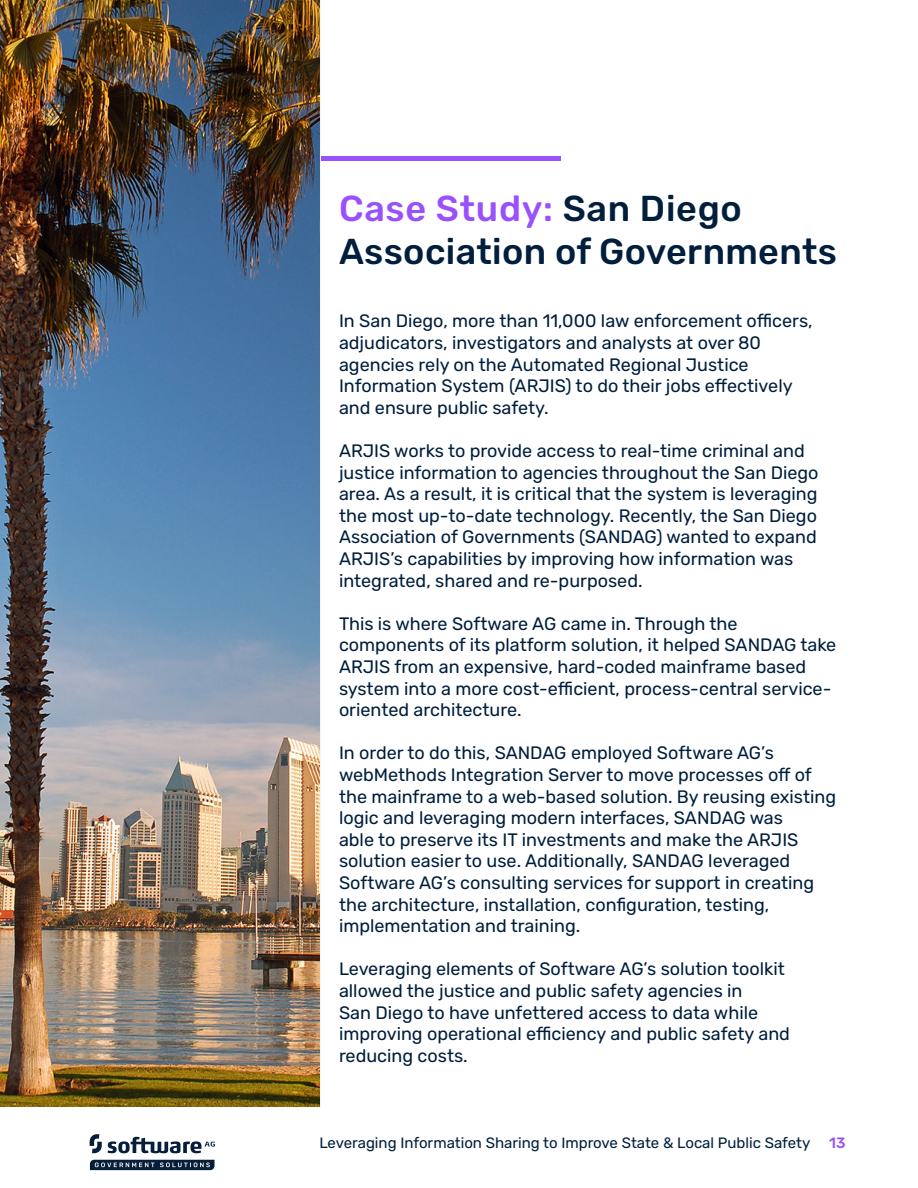
<style>
.page{position:relative;width:918px;height:1188px;background:#fff}
.page>*{position:absolute;margin:0;border:0;box-sizing:border-box;transform-origin:0 0}
.t1{font:500 36px/43.2px "Rubik";letter-spacing:.01em;color:#011f3d}
.Body{font:18px/21.6px "Rubik";color:#011f3d}
.t2{font:15px "Rubik";color:#011f3d}
.t3{font:500 15px "Rubik";color:#9a50fb}
.s1{color:#9a50fb}
</style>
<div class="page">
<svg style="left:90px;top:1160px;width:125px;height:10px"></svg>
<svg style="left:90px;top:1134px;width:125px;height:19px"></svg>
<hr style="left:321px;top:156px;width:240px;height:4px;background:#9a50fb">
<img style="left:0;top:0;width:320px;height:1107px">
<p class="t1" style="left:339px;top:188px;width:500px"><span class="s1">Case Study:</span> San Diego<br>Association of Governments</p>
<p class="Body" style="left:339px;top:311px;width:475px">In San Diego, more than 11,000 law enforcement officers,</p>
<p class="Body" style="left:339px;top:332px;width:455px">adjudicators, investigators and analysts at over 80 agencies rely on the Automated Regional Justice Information System (ARJIS) to do their jobs effectively and ensure public safety.</p>
<p class="Body" style="left:339px;top:440px;width:467px">ARJIS works to provide access to real-time criminal and</p>
<p class="Body" style="left:339px;top:462px;width:481px">justice information to agencies throughout the San Diego</p>
<p class="Body" style="left:339px;top:484px;width:480px">area. As a result, it is critical that the system is leveraging</p>
<p class="Body" style="left:339px;top:505px;width:480px">the most up-to-date technology. Recently, the San Diego</p>
<p class="Body" style="left:339px;top:527px;width:479px">Association of Governments (SANDAG) wanted to expand</p>
<p class="Body" style="left:339px;top:548px;width:456px">ARJIS’s capabilities by improving how information was</p>
<p class="Body" style="left:339px;top:570px;width:305px">integrated, shared and re-purposed.</p>
<p class="Body" style="left:339px;top:613px;width:499px">This is where Software AG came in. Through the components of its platform solution, it helped SANDAG take ARJIS from an expensive, hard-coded mainframe based system into a more cost-efficient, process-central service&shy;oriented architecture.</p>
<p class="Body" style="left:339px;top:743px;width:436px">In order to do this, SANDAG employed Software AG’s</p>
<p class="Body" style="left:339px;top:764px;width:499px">webMethods Integration Server to move processes off of the mainframe to a web-based solution. By reusing existing logic and leveraging modern interfaces, SANDAG was<br>able to preserve its IT investments and make the ARJIS solution easier to use. Additionally, SANDAG leveraged Software AG’s consulting services for support in creating the architecture, installation, configuration, testing, implementation and training.</p>
<p class="Body" style="left:339px;top:959px;width:447px">Leveraging elements of Software AG’s solution toolkit</p>
<p class="Body" style="left:339px;top:980px;width:405px">allowed the justice and public safety agencies in</p>
<p class="Body" style="left:339px;top:1002px;width:421px">San Diego to have unfettered access to data while</p>
<p class="Body" style="left:339px;top:1024px;width:452px">improving operational efficiency and public safety and</p>
<p class="Body" style="left:339px;top:1045px;width:130px">reducing costs.</p>
<p class="t2" style="left:319px;top:1134px;width:493px">Leveraging Information Sharing to Improve State &amp; Local Public Safety</p>
<p class="t3" style="left:829px;top:1134px;width:18px">13</p>
</div>
